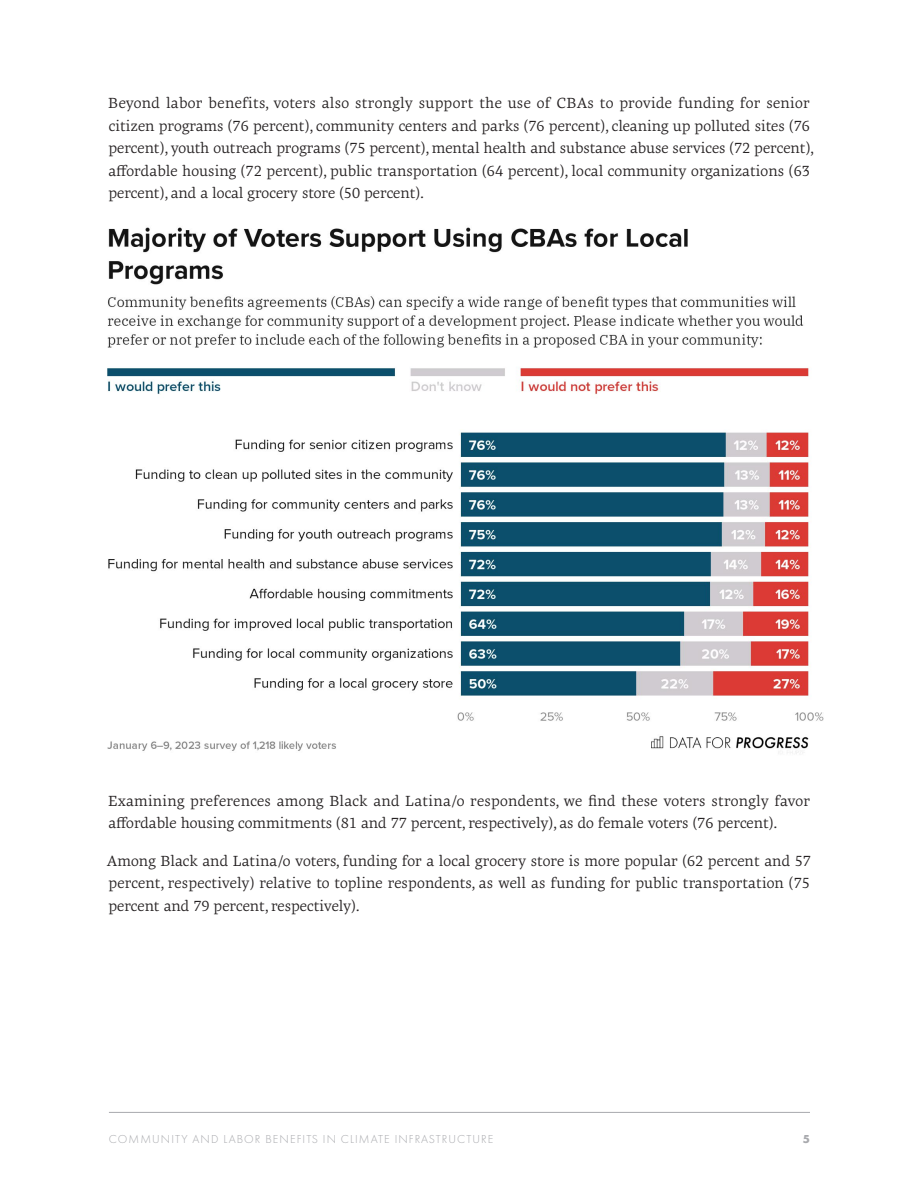
<style>
.page{position:relative;width:918px;height:1188px;background:#fff}
.page>*{position:absolute;margin:0;border:0;box-sizing:border-box;transform-origin:0 0}
.t1{font:15px/22.5px "Geneo Std";color:#231f20}
.t2{font:300 12px "Futura PT";letter-spacing:.09em;color:#a8a9ad}
.t3{font:700 12px "Futura PT";color:#a8a9ad}
</style>
<div class="page">
<hr style="left:109px;top:1112px;width:701px;height:1px;background:#a8a9ad">
<img style="left:107px;top:227px;width:717px;height:527px">
<p class="t1" style="left:108px;top:92px;width:708px">Beyond labor benefits, voters also strongly support the use of CBAs to provide funding for senior citizen programs (76 percent), community centers and parks (76 percent), cleaning up polluted sites (76 percent), youth outreach programs (75 percent), mental health and substance abuse services (72 percent), affordable housing (72 percent), public transportation (64 percent), local community organizations (63 percent), and a local grocery store (50 percent).</p>
<p class="t1" style="left:108px;top:789px;width:703px">Examining preferences among Black and Latina/o respondents, we find these voters strongly favor affordable housing commitments (81 and 77 percent, respectively), as do female voters (76 percent).</p>
<p class="t1" style="left:107px;top:849px;width:706px;text-align:justify">Among Black and Latina/o voters, funding for a local grocery store is more popular (62 percent and 57 percent, respectively) relative to topline respondents, as well as funding for public transportation (75 percent and 79 percent, respectively).</p>
<p class="t2" style="left:109px;top:1132px;width:386px">COMMUNITY AND LABOR BENEFITS IN CLIMATE INFRASTRUCTURE</p>
<p class="t3" style="left:803px;top:1131px;width:9px">5</p>
</div>
